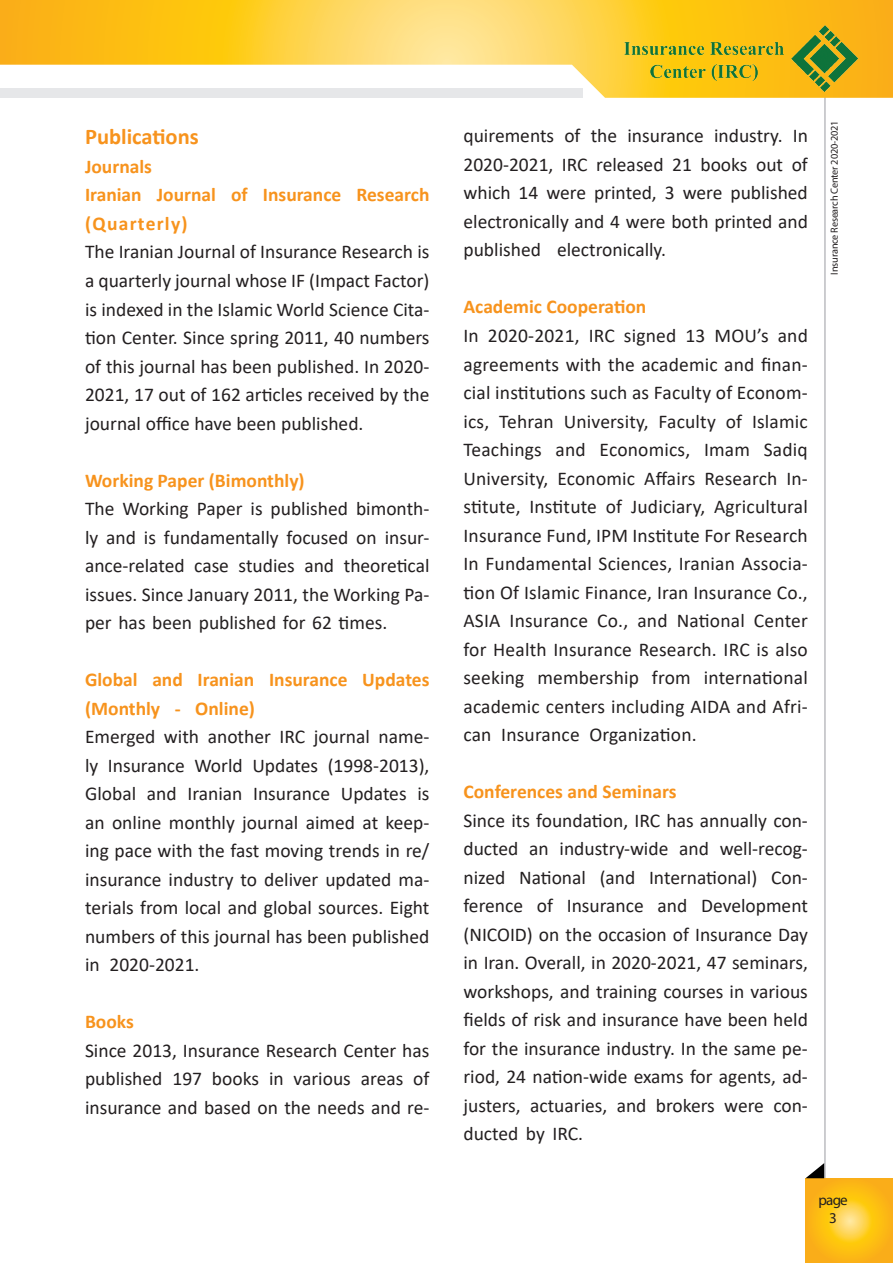
<style>
.page{position:relative;width:893px;height:1263px;background:#fff}
.page>*{position:absolute;margin:0;border:0;box-sizing:border-box;transform-origin:0 0}
.t1{font:700 22.5px "Calibri";color:#f7931d}
.t2{font:19.5px/28.5px "Calibri";color:#231f20;text-align:justify}
.t3{font:700 19.5px/28.5px "Calibri";color:#f7931d}
.t4{font:15px/18px "Myriad Pro";color:#231f20;text-align:center}
.t5{font:10.35px "Myriad Pro";letter-spacing:-.02em;color:#231f20}
</style>
<div class="page">
<hr style="left:824px;top:96px;width:2px;height:1167px;background:#bcbdc0">
<svg style="left:0;top:0;width:893px;height:98px"></svg>
<svg style="left:805px;top:1178px;width:88px;height:85px;background:#fcbd1e"></svg>
<img style="left:622px;top:25px;width:162px;height:66px">
<img style="left:792px;top:25px;width:69px;height:66px">
<svg style="left:806px;top:1163px;width:18px;height:15px"></svg>
<div style="left:0;top:89px;width:583px;height:9px;background:#e6e7e9"></div>
<p class="t1" style="left:85px;top:121px;width:115px">Publications</p>
<p class="t3" style="left:85px;top:152px;width:346px">Journals<br>Iranian Journal of Insurance Research (Quarterly)</p>
<p class="t2" style="left:85px;top:237px;width:346px">The Iranian Journal of Insurance Research is a quarterly journal whose IF (Impact Factor) is indexed in the Islamic World Science Cita&shy;tion Center. Since spring 2011, 40 numbers of this journal has been published. In 2020- 2021, 17 out of 162 articles received by the journal office have been published.</p>
<p class="t3" style="left:85px;top:466px;width:221px">Working Paper (Bimonthly)</p>
<p class="t2" style="left:85px;top:494px;width:346px">The Working Paper is published bimonth&shy;ly and is fundamentally focused on insur&shy;ance-related case studies and theoretical issues. Since January 2011, the Working Pa&shy;per has been published for 62 times.</p>
<p class="t3" style="left:85px;top:665px;width:346px">Global and Iranian Insurance Updates (Monthly - Online)</p>
<p class="t2" style="left:85px;top:722px;width:346px">Emerged with another IRC journal name&shy;ly Insurance World Updates (1998-2013), Global and Iranian Insurance Updates is an online monthly journal aimed at keep&shy;ing pace with the fast moving trends in re/ insurance industry to deliver updated ma&shy;terials from local and global sources. Eight numbers of this journal has been published in 2020-2021.</p>
<p class="t3" style="left:85px;top:1007px;width:50px">Books</p>
<p class="t2" style="left:85px;top:1035px;width:346px">Since 2013, Insurance Research Center has published 197 books in various areas of insurance and based on the needs and re-</p>
<p class="t2" style="left:463px;top:121px;width:346px">quirements of the insurance industry. In 2020-2021, IRC released 21 books out of which 14 were printed, 3 were published electronically and 4 were both printed and published electronically.</p>
<p class="t3" style="left:463px;top:292px;width:184px">Academic Cooperation</p>
<p class="t2" style="left:463px;top:321px;width:346px">In 2020-2021, IRC signed 13 MOU’s and agreements with the academic and finan&shy;cial institutions such as Faculty of Econom&shy;ics, Tehran University, Faculty of Islamic Teachings and Economics, Imam Sadiq University, Economic Affairs Research In&shy;stitute, Institute of Judiciary, Agricultural Insurance Fund, IPM Institute For Research In Fundamental Sciences, Iranian Associa&shy;tion Of Islamic Finance, Iran Insurance Co., ASIA Insurance Co., and National Center for Health Insurance Research. IRC is also seeking membership from international academic centers including AIDA and Afri&shy;can Insurance Organization.</p>
<p class="t3" style="left:463px;top:777px;width:215px">Conferences and Seminars</p>
<p class="t2" style="left:463px;top:805px;width:346px">Since its foundation, IRC has annually con&shy;ducted an industry-wide and well-recog&shy;nized National (and International) Con&shy;ference of Insurance and Development (NICOID) on the occasion of Insurance Day in Iran. Overall, in 2020-2021, 47 seminars, workshops, and training courses in various fields of risk and insurance have been held for the insurance industry. In the same pe&shy;riod, 24 nation-wide exams for agents, ad&shy;justers, actuaries, and brokers were con&shy;ducted by IRC.</p>
<p class="t5" style="left:828px;top:274px;width:155px;rotate:-90deg">Insurance Research Center 2020-2021</p>
<p class="t4" style="left:818px;top:1191px;width:31px">page<br>3</p>
</div>
